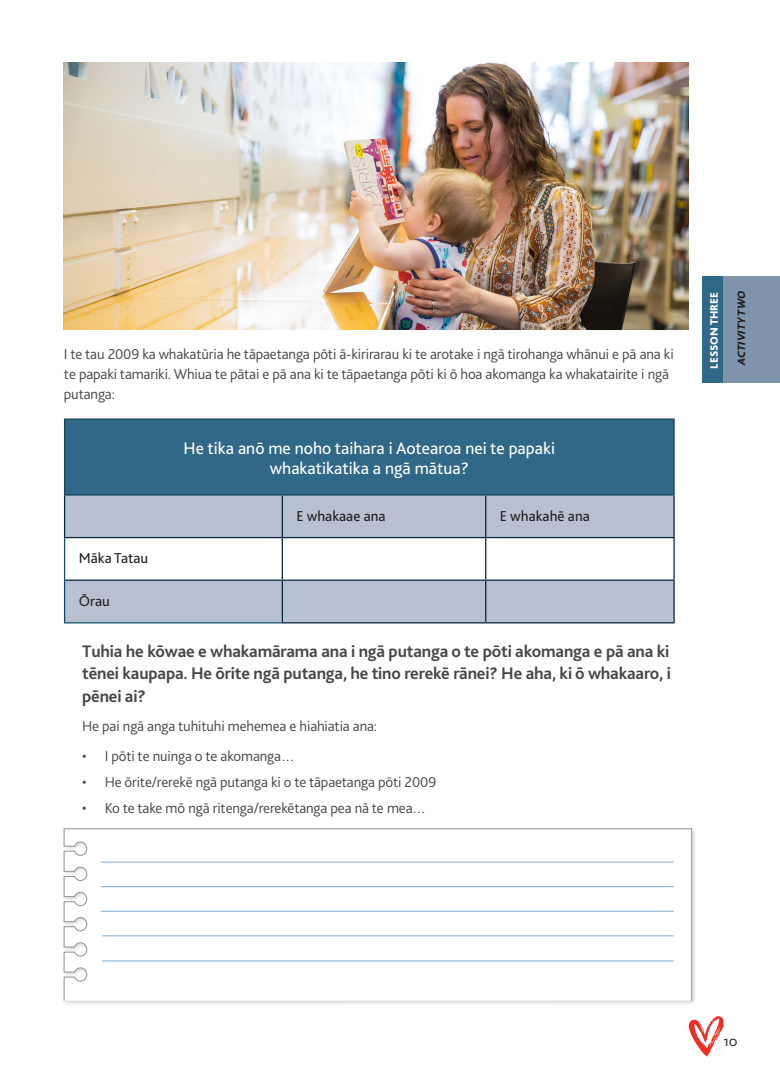
<style>
.page{position:relative;width:780px;height:1088px;background:#fff}
.page>*{position:absolute;margin:0;border:0;box-sizing:border-box;transform-origin:0 0}
.Body{font:700 17.5px/22.5px "Bliss";letter-spacing:-.01em;color:#464748;text-align:justify}
.t1{font:17.5px/20px "Bliss";color:#fff;text-align:center}
.Body-2{font:300 15px/20px "Bliss";letter-spacing:-.01em;color:#464748}
.t2{font:15px "Bliss";color:#231f20}
.t3{font:15px "National";color:#231f20}
.t4{font:800 11.25px "Bliss";color:#fff}
.t5{font:italic 800 11.25px "Bliss";color:#231f20}
</style>
<div class="page">
<svg style="left:688px;top:1016px;width:35px;height:40px"></svg>
<img style="left:64px;top:63px;width:624px;height:266px">
<div style="left:62px;top:826px;width:635px;height:180px;background:#231f20;opacity:.2"></div>
<svg style="left:64px;top:828px;width:628px;height:173px"></svg>
<div style="left:702px;top:276px;width:29px;height:107px;background:#316887"></div>
<div style="left:723px;top:276px;width:57px;height:107px;background:#8094ac"></div>
<div style="left:65px;top:419px;width:609px;height:76px;background:#316887"></div>
<svg style="left:65px;top:495px;width:608px;height:127px;fill:#b8c1cf"></svg>
<hr style="left:64px;top:495px;width:1px;height:42px;background:#052438">
<hr style="left:282px;top:495px;width:1px;height:42px;background:#052438">
<hr style="left:485px;top:495px;width:1px;height:42px;background:#052438">
<hr style="left:673px;top:495px;width:1px;height:42px;background:#052438">
<hr style="left:64px;top:537px;width:218px;height:1px;background:#052438">
<hr style="left:282px;top:537px;width:203px;height:1px;background:#052438">
<hr style="left:282px;top:538px;width:1px;height:41px;background:#052438">
<hr style="left:485px;top:537px;width:189px;height:1px;background:#052438">
<hr style="left:485px;top:538px;width:1px;height:41px;background:#052438">
<hr style="left:673px;top:538px;width:1px;height:41px;background:#052438">
<hr style="left:65px;top:579px;width:217px;height:2px;background:#052438">
<hr style="left:282px;top:579px;width:203px;height:2px;background:#052438">
<hr style="left:282px;top:581px;width:1px;height:41px;background:#052438">
<hr style="left:485px;top:579px;width:189px;height:2px;background:#052438">
<hr style="left:485px;top:581px;width:1px;height:41px;background:#052438">
<hr style="left:673px;top:581px;width:1px;height:41px;background:#052438">
<hr style="left:282px;top:622px;width:203px;height:1px;background:#052438">
<hr style="left:485px;top:622px;width:189px;height:1px;background:#052438">
<hr style="left:64px;top:418px;width:218px;height:2px;background:#16425a">
<hr style="left:64px;top:420px;width:1px;height:74px;background:#16425a">
<hr style="left:282px;top:418px;width:203px;height:2px;background:#16425a">
<hr style="left:485px;top:418px;width:189px;height:2px;background:#16425a">
<hr style="left:673px;top:420px;width:1px;height:74px;background:#16425a">
<hr style="left:64px;top:494px;width:218px;height:1px;background:#16425a">
<hr style="left:282px;top:494px;width:203px;height:1px;background:#16425a">
<hr style="left:485px;top:494px;width:189px;height:1px;background:#16425a">
<hr style="left:64px;top:538px;width:1px;height:42px;background:#0c4c68">
<hr style="left:64px;top:580px;width:1px;height:42px;background:#0c4c68">
<hr style="left:64px;top:622px;width:218px;height:1px;background:#0c4c68">
<p class="Body-2" style="left:64px;top:344px;width:611px">I te tau 2009 ka whakatūria he tāpaetanga pōti ā-kirirarau ki te arotake i ngā tirohanga whānui e pā ana ki te papaki tamariki. Whiua te pātai e pā ana ki te tāpaetanga pōti ki ō hoa akomanga ka whakatairite i ngā putanga:</p>
<p class="t1" style="left:183px;top:438px;width:373px">He tika anō me noho taihara i Aotearoa nei te papaki whakatikatika a ngā mātua?</p>
<p class="t2" style="left:296px;top:506px;width:91px">E whakaae ana</p>
<p class="t2" style="left:500px;top:506px;width:91px">E whakahē ana</p>
<p class="t2" style="left:79px;top:549px;width:71px">Māka Tatau</p>
<p class="t2" style="left:79px;top:591px;width:33px">Ōrau</p>
<p class="Body" style="left:82px;top:639px;width:590px">Tuhia he kōwae e whakamārama ana i ngā putanga o te pōti akomanga e pā ana ki tēnei kaupapa. He ōrite ngā putanga, he tino rerekē rānei? He aha, ki ō whakaaro, i pēnei ai?</p>
<p class="Body-2" style="left:82px;top:716px;width:296px">He pai ngā anga tuhituhi mehemea e hiahiatia ana:</p>
<p class="Body-2" style="left:82px;top:746px;width:214px">• I pōti te nuinga o te akomanga…</p>
<p class="Body-2" style="left:82px;top:772px;width:355px">• He ōrite/rerekē ngā putanga ki o te tāpaetanga pōti 2009</p>
<p class="Body-2" style="left:82px;top:798px;width:345px">• Ko te take mō ngā ritenga/rerekētanga pea nā te mea…</p>
<p class="t4" style="left:707px;top:369px;width:78px;rotate:-90deg">LESSON THREE</p>
<p class="t5" style="left:734px;top:365px;width:76px;rotate:-90deg">ACTIVITY TWO</p>
<p class="t3" style="left:723px;top:1032px;width:15px">10</p>
</div>
